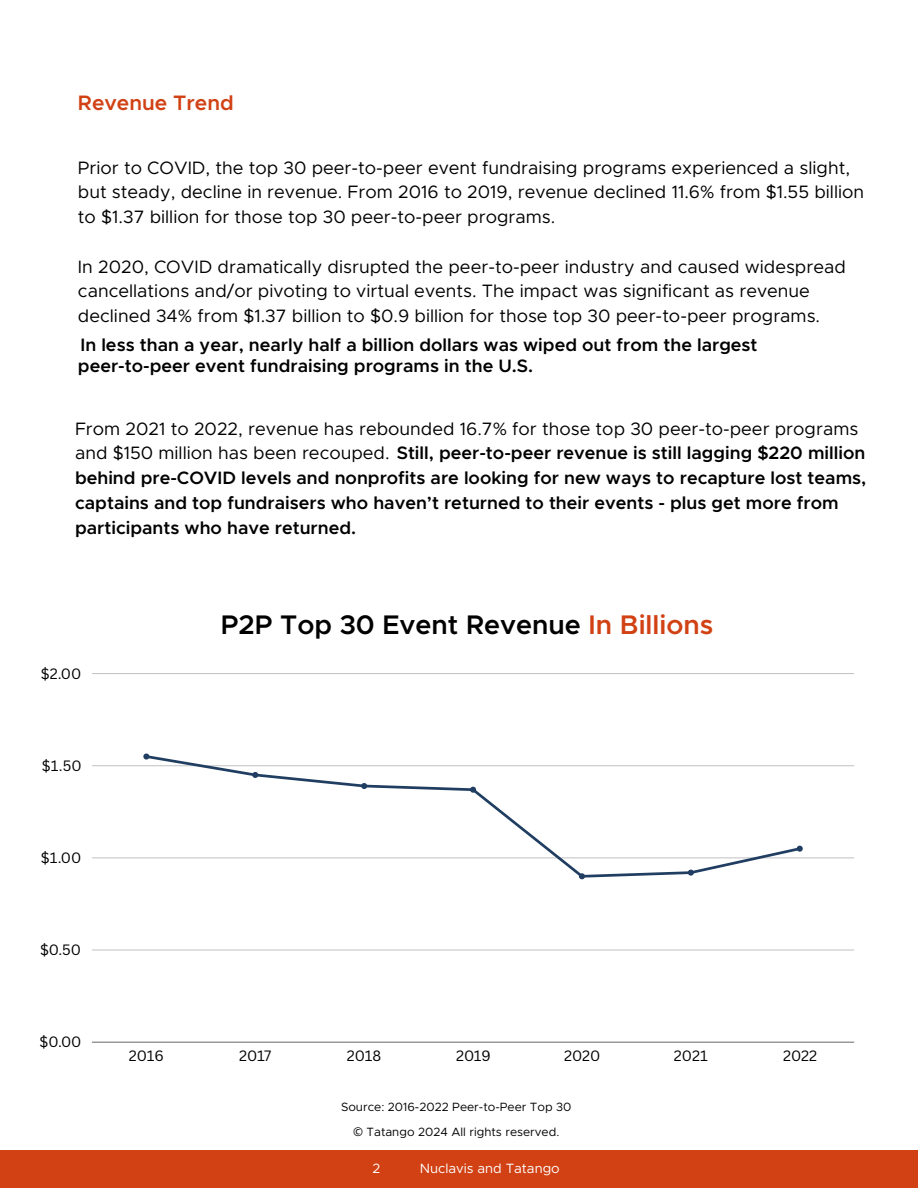
<style>
.page{position:relative;width:918px;height:1188px;background:#fff}
.page>*{position:absolute;margin:0;border:0;box-sizing:border-box;transform-origin:0 0}
.t1{font:600 27px "Metropolis";color:#000}
.t2{font:600 21px "Metropolis";color:#d14114}
.t3{font:18px/24.8px "Metropolis";color:#000}
.t4{font:600 18px/24.8px "Metropolis";color:#000}
.t5{font:14.55px "Canva Sans";color:#000}
.t6{font:13.5px "Metropolis";color:#fff}
.t7{font:12px "Metropolis";color:#000}
.s1{font-weight:600}
.s2{color:#d14114}
.s3{font-family:"Noto Sans"}
</style>
<div class="page">
<div style="left:0;top:1150px;width:918px;height:38px;background:#d14114"></div>
<hr style="left:92px;top:950px;width:762px;height:1px;background:#000">
<hr style="left:92px;top:858px;width:762px;height:1px;background:#000">
<hr style="left:92px;top:765px;width:762px;height:1px;background:#000">
<hr style="left:92px;top:673px;width:762px;height:1px;background:#000">
<hr style="left:92px;top:1042px;width:762px;height:1px;background:#000">
<svg style="left:143px;top:753px;width:660px;height:127px"></svg>
<h2 class="t2" style="left:78px;top:93px;width:157px">Revenue Trend</h2>
<h3 class="t3" style="left:78px;top:156px;width:788px">Prior to COVID, the top 30 peer-to-peer event fundraising programs experienced a slight, but steady, decline in revenue. From 2016 to 2019, revenue declined 11.6% from $1.55 billion to $1.37 billion for those top 30 peer-to-peer programs.</h3>
<h4 class="t3" style="left:78px;top:255px;width:769px">In 2020, COVID dramatically disrupted the peer-to-peer industry and caused widespread cancellations and/or pivoting to virtual events. The impact was significant as revenue declined 34% from $1.37 billion to $0.9 billion for those top 30 peer-to-peer programs.</h4>
<h3 class="t4" style="left:81px;top:333px;width:679px">In less than a year, nearly half a billion dollars was wiped out from the largest</h3>
<h3 class="t4" style="left:78px;top:354px;width:457px">peer-to-peer event fundraising programs in the U.S.</h3>
<h4 class="t3" style="left:75px;top:417px;width:792px">From 2021 to 2022, revenue has rebounded 16.7% for those top 30 peer-to-peer programs and $150 million has been recouped. <span class="s1">Still, peer-to-peer revenue is still lagging $220 million</span></h4>
<h4 class="t4" style="left:75px;top:467px;width:793px">behind pre-COVID levels and nonprofits are looking for new ways to recapture lost teams, captains and top fundraisers who haven’t returned to their events - plus get more from participants who have returned.</h4>
<p class="t5" style="left:41px;top:663px;width:42px">$2.00</p>
<p class="t5" style="left:42px;top:755px;width:41px">$1.50</p>
<p class="t5" style="left:41px;top:847px;width:42px">$1.00</p>
<p class="t5" style="left:40px;top:940px;width:43px">$0.50</p>
<p class="t5" style="left:40px;top:1032px;width:43px">$0.00</p>
<p class="t1" style="left:221px;top:612px;width:494px">P2P Top 30 Event Revenue <span class="s2">In Billions</span></p>
<p class="t5" style="left:129px;top:1045px;width:36px">2016</p>
<p class="t5" style="left:239px;top:1045px;width:34px">2017</p>
<p class="t5" style="left:347px;top:1045px;width:36px">2018</p>
<p class="t5" style="left:456px;top:1045px;width:36px">2019</p>
<p class="t5" style="left:564px;top:1045px;width:38px">2020</p>
<p class="t5" style="left:674px;top:1045px;width:35px">2021</p>
<p class="t5" style="left:783px;top:1045px;width:36px">2022</p>
<p class="t7" style="left:341px;top:1102px;width:232px">Source: 2016-2022 Peer-to-Peer Top 30</p>
<h5 class="t7" style="left:353px;top:1126px;width:208px"><span class="s3">©</span> Tatango 2024 All rights reserved.</h5>
<h1 class="t6" style="left:373px;top:1162px;width:9px">2</h1>
<h1 class="t6" style="left:420px;top:1162px;width:142px">Nuclavis and Tatango</h1>
</div>
